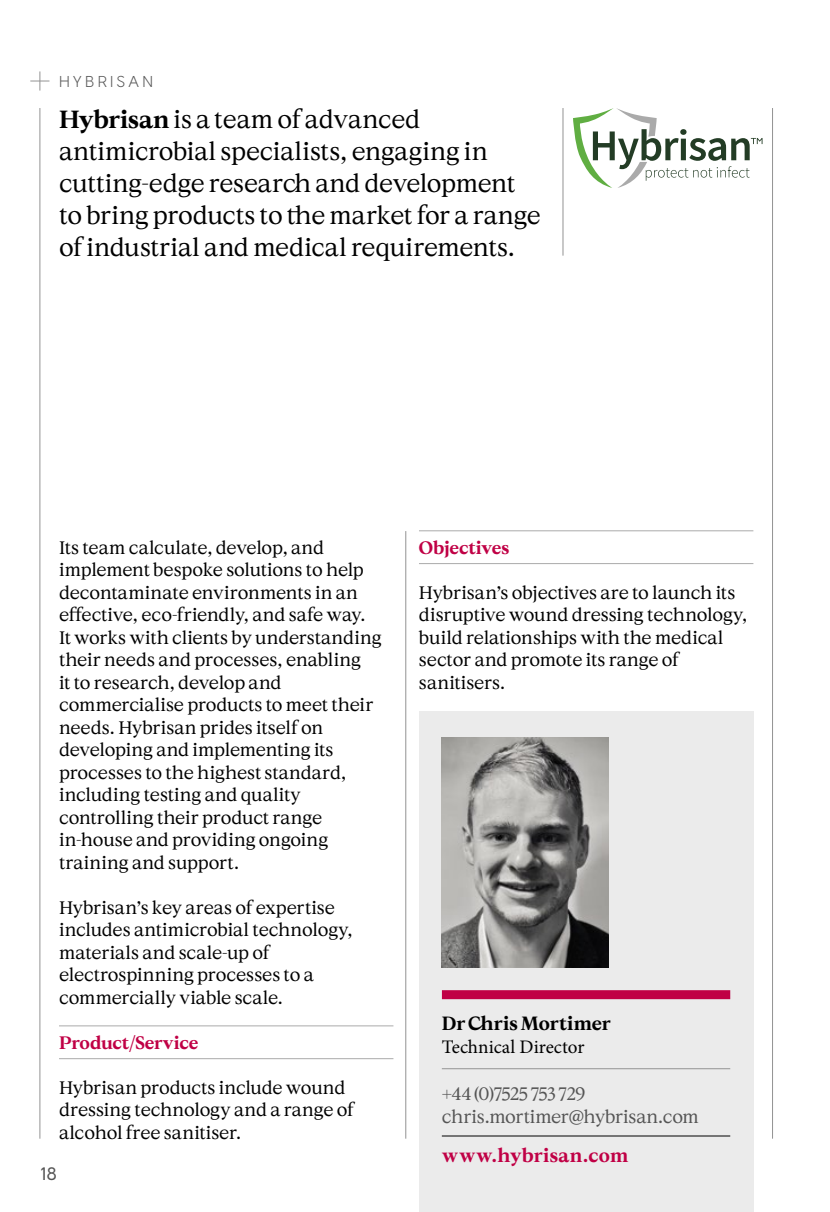
<style>
.page{position:relative;width:830px;height:1212px;background:#fff}
.page>*{position:absolute;margin:0;border:0;box-sizing:border-box;transform-origin:0 0}
.StandFirst_Serif_16{font:24.75px/31.9px "Cymru Serif";letter-spacing:-.015em;color:#000}
._03_Name_Line{font:19.12px "Minion Pro";color:#000}
.URL{font:700 19.12px "Cymru Serif";letter-spacing:.015em;color:#c00045}
.StandFirst_Serif_16-2{font:700 19.12px "Cymru Serif";color:#000}
._02_Body{font:18px/22.5px "Wales Serif";letter-spacing:-.01em;color:#000}
._02_Body-2{font:18px/22.9px "Wales Serif";letter-spacing:-.02em;color:#555}
._01_Red_Title_Line{font:700 18px "Cymru Serif";letter-spacing:-.01em;color:#c00045}
.t1{font:18px "Wales Sans Body";color:#555}
.t2{font:300 15.75px "Wales Sans Headline";letter-spacing:.22em;color:#555}
.s1{font-weight:700}
.s2{font-family:"Wales Serif"}
</style>
<div class="page">
<hr style="left:771px;top:108px;width:1px;height:1031px;background:#939393">
<hr style="left:39px;top:108px;width:1px;height:1031px;background:#939393">
<svg style="left:30px;top:71px;width:19px;height:20px"></svg>
<hr style="left:59px;top:1025px;width:334px;height:1px;background:#aaa">
<hr style="left:59px;top:1058px;width:334px;height:1px;background:#aaa">
<hr style="left:419px;top:530px;width:334px;height:1px;background:#aaa">
<hr style="left:419px;top:563px;width:334px;height:1px;background:#aaa">
<hr style="left:405px;top:531px;width:1px;height:608px;background:#939393">
<div style="left:419px;top:711px;width:334px;height:501px;background:#ebebeb"></div>
<div style="left:441px;top:990px;width:288px;height:9px;background:#c00045"></div>
<img style="left:441px;top:738px;width:167px;height:229px">
<hr style="left:441px;top:1068px;width:288px;height:1px;background:#939393">
<hr style="left:441px;top:1135px;width:288px;height:1px;background:#000">
<hr style="left:562px;top:108px;width:1px;height:148px;background:#939393">
<svg style="left:573px;top:108px;width:189px;height:80px"></svg>
<p class="t2" style="left:59px;top:71px;width:95px">HYBRISAN</p>
<p class="StandFirst_Serif_16" style="left:59px;top:103px;width:483px"><span class="s1">Hybrisan</span> is a team of advanced antimicrobial specialists, engaging in cutting-edge research and development to bring products to the market for a range of industrial and medical requirements.</p>
<p class="_02_Body" style="left:59px;top:536px;width:324px">Its team calculate, develop, and implement bespoke solutions to help decontaminate environments in an effective, eco-friendly, and safe way.<br>It works with clients by understanding their needs and processes, enabling<br>it to research, develop and commercialise products to meet their needs. Hybrisan prides itself on developing and implementing its processes to the highest standard, including testing and quality controlling their product range in-house and providing ongoing training and support.</p>
<p class="_02_Body" style="left:59px;top:896px;width:295px">Hybrisan’s key areas of expertise includes antimicrobial technology, materials and scale-up of electrospinning processes to a commercially viable scale.</p>
<p class="_01_Red_Title_Line" style="left:59px;top:1031px;width:141px">Pro<span class="s2">d</span>uct/Service</p>
<p class="_02_Body" style="left:59px;top:1076px;width:296px">Hybrisan products include wound dressing technology and a range of alcohol free sanitiser.</p>
<p class="t1" style="left:41px;top:1163px;width:17px">18</p>
<p class="_01_Red_Title_Line" style="left:419px;top:536px;width:92px">Objectives</p>
<p class="_02_Body" style="left:419px;top:581px;width:330px">Hybrisan’s objectives are to launch its disruptive wound dressing technology, build relationships with the medical sector and promote its range of sanitisers.</p>
<p class="StandFirst_Serif_16-2" style="left:441px;top:1011px;width:170px">Dr Chris Mortimer</p>
<p class="_03_Name_Line" style="left:441px;top:1034px;width:144px">Technical Director</p>
<p class="_02_Body-2" style="left:441px;top:1082px;width:258px">+44 (0)7525 753 729 chris.mortimer@hybrisan.com</p>
<p class="URL" style="left:441px;top:1143px;width:188px">www.hybrisan.com</p>
</div>
